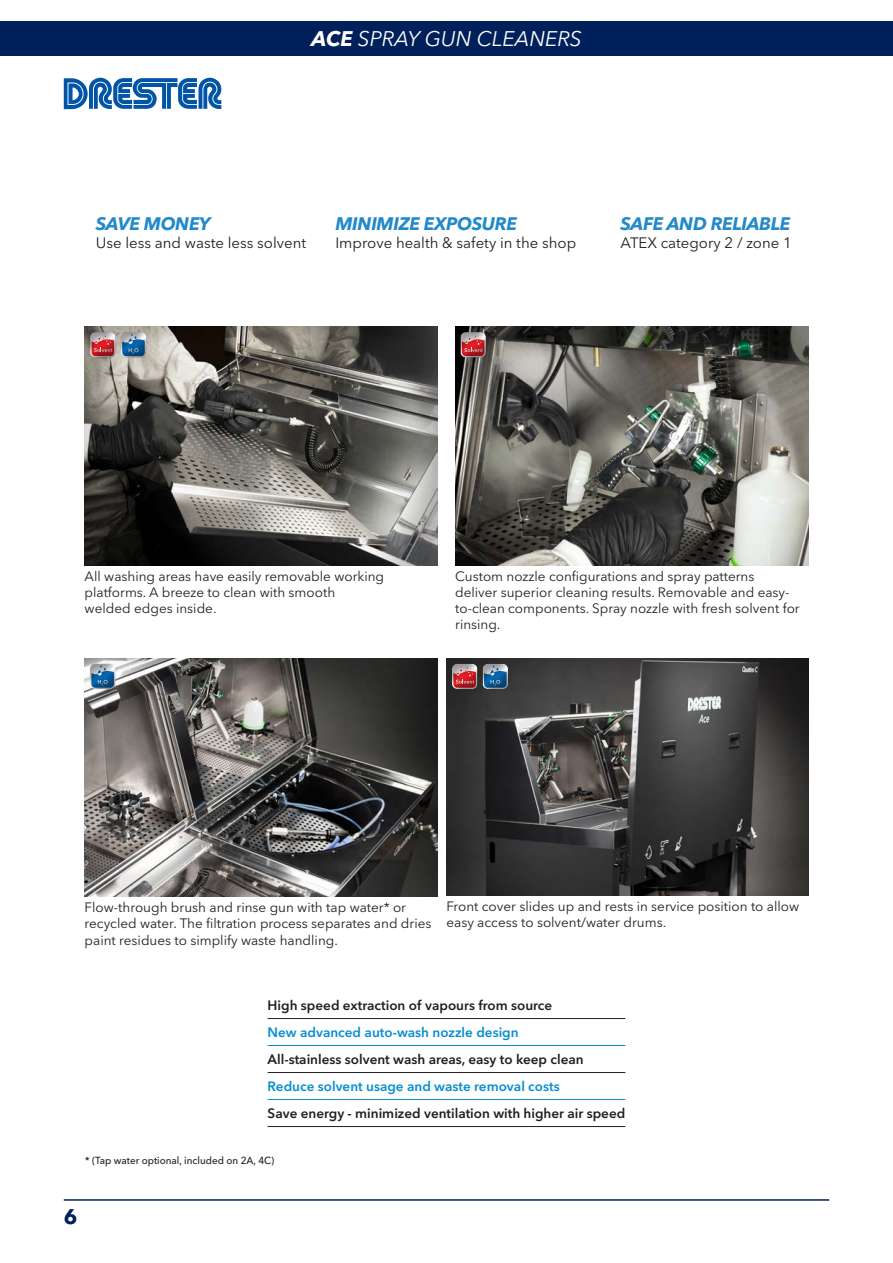
<style>
.page{position:relative;width:893px;height:1263px;background:#fff}
.page>*{position:absolute;margin:0;border:0;box-sizing:border-box;transform-origin:0 0}
.t1{font:italic 21px "Avenir Next LT Pro";color:#fff}
.t2{font:700 21px "Avenir Next LT Pro";color:#00205b}
.t3{font:italic 700 18px "Avenir Next LT Pro";letter-spacing:-.02em;color:#2289ca}
.t4{font:15px "Avenir Next LT Pro";color:#231f20}
.t5{font:13.5px/16.2px "Avenir Next LT Pro";color:#231f20}
.t6{font:600 13.5px "Avenir Next LT Pro";color:#231f20}
.t7{font:600 13.5px "Avenir Next LT Pro";color:#068ed0}
.t8{font:500 10.2px "Avenir Next LT Pro";color:#231f20}
.s1{font-weight:700}
</style>
<div class="page">
<div style="left:0;top:21px;width:893px;height:34px;background:#00205b"></div>
<hr style="left:64px;top:1199px;width:765px;height:2px;background:#00205b">
<svg style="left:64px;top:78px;width:157px;height:31px"></svg>
<hr style="left:268px;top:1018px;width:357px;height:1px;background:#231f20">
<hr style="left:268px;top:1045px;width:357px;height:1px;background:#068ed0">
<hr style="left:268px;top:1072px;width:357px;height:1px;background:#231f20">
<hr style="left:268px;top:1099px;width:357px;height:1px;background:#068ed0">
<hr style="left:268px;top:1126px;width:357px;height:1px;background:#231f20">
<img style="left:85px;top:327px;width:353px;height:238px">
<img style="left:455px;top:327px;width:353px;height:238px">
<img style="left:85px;top:658px;width:353px;height:239px">
<img style="left:446px;top:658px;width:362px;height:238px">
<div style="left:460px;top:331px;width:27px;height:27px;background:#231f20;opacity:.5"></div>
<div style="left:89px;top:331px;width:27px;height:27px;background:#231f20;opacity:.5"></div>
<div style="left:451px;top:663px;width:27px;height:27px;background:#231f20;opacity:.5"></div>
<div style="left:120px;top:330px;width:28px;height:29px;background:#231f20;opacity:.5"></div>
<div style="left:481px;top:662px;width:29px;height:28px;background:#231f20;opacity:.5"></div>
<div style="left:89px;top:662px;width:28px;height:28px;background:#231f20;opacity:.5"></div>
<p class="t1" style="left:311px;top:26px;width:272px"><span class="s1">ACE</span> SPRAY GUN CLEANERS</p>
<p class="t3" style="left:96px;top:212px;width:116px">SAVE MONEY</p>
<p class="t4" style="left:96px;top:234px;width:212px">Use less and waste less solvent</p>
<p class="t3" style="left:335px;top:212px;width:183px">MINIMIZE EXPOSURE</p>
<p class="t4" style="left:335px;top:234px;width:242px">Improve health &amp; safety in the shop</p>
<p class="t3" style="left:620px;top:212px;width:171px">SAFE AND RELIABLE</p>
<p class="t4" style="left:620px;top:234px;width:173px">ATEX category 2 / zone 1</p>
<p class="t5" style="left:85px;top:568px;width:301px">All washing areas have easily removable working platforms. A breeze to clean with smooth welded edges inside.</p>
<p class="t5" style="left:455px;top:568px;width:346px">Custom nozzle configurations and spray patterns deliver superior cleaning results. Removable and easy&shy;to-clean components. Spray nozzle with fresh solvent for rinsing.</p>
<p class="t5" style="left:85px;top:899px;width:348px">Flow-through brush and rinse gun with tap water* or recycled water. The filtration process separates and dries paint residues to simplify waste handling.</p>
<p class="t5" style="left:446px;top:898px;width:354px">Front cover slides up and rests in service position to allow easy access to solvent/water drums.</p>
<p class="t6" style="left:268px;top:997px;width:286px">High speed extraction of vapours from source</p>
<p class="t7" style="left:268px;top:1024px;width:253px">New advanced auto-wash nozzle design</p>
<p class="t6" style="left:268px;top:1051px;width:318px">All-stainless solvent wash areas, easy to keep clean</p>
<p class="t7" style="left:268px;top:1078px;width:294px">Reduce solvent usage and waste removal costs</p>
<p class="t6" style="left:268px;top:1105px;width:359px">Save energy - minimized ventilation with higher air speed</p>
<p class="t8" style="left:85px;top:1155px;width:191px">* (Tap water optional, included on 2A, 4C)</p>
<h1 class="t2" style="left:64px;top:1204px;width:15px">6</h1>
</div>
